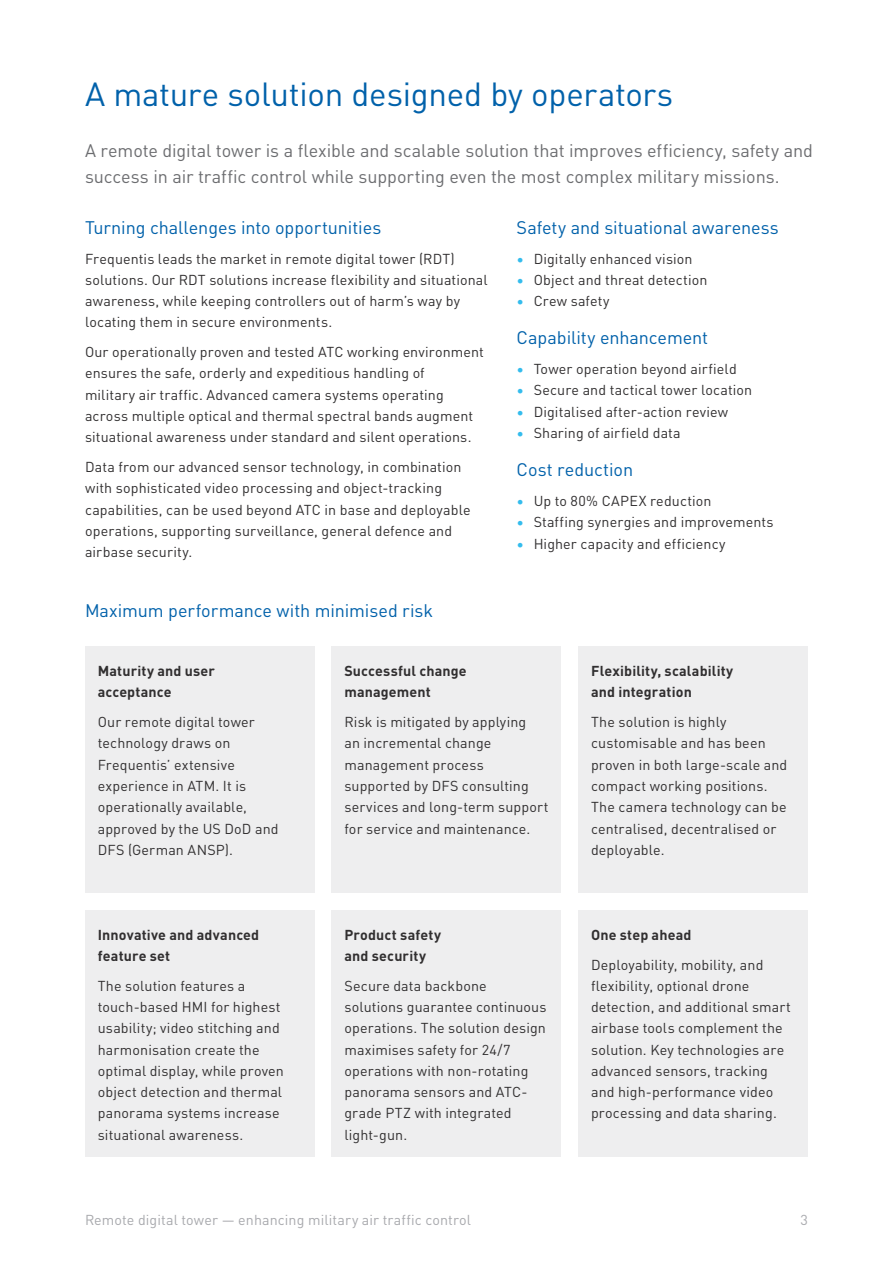
<style>
.page{position:relative;width:893px;height:1263px;background:#fff}
.page>*{position:absolute;margin:0;border:0;box-sizing:border-box;transform-origin:0 0}
.t1{font:33px "DINOT";letter-spacing:-.005em;color:#0161aa}
.t2{font:18px/25.5px "DINOT";letter-spacing:-.005em;color:#6c6d70}
.t3{font:18px "DINOT";letter-spacing:-.005em;color:#0161aa}
.t4{font:14.25px/21.3px "DINOT";letter-spacing:.01em;color:#312f30}
.t5{font:700 14.25px/21.3px "DINOT";letter-spacing:.01em;color:#312f30}
.t6{font:14.25px "DINOT";letter-spacing:.005em;color:#a8a9ad}
.s1{color:#34bced}
</style>
<div class="page">
<div style="left:85px;top:646px;width:230px;height:247px;background:#eeeeef"></div>
<div style="left:332px;top:646px;width:229px;height:247px;background:#eeeeef"></div>
<div style="left:578px;top:646px;width:230px;height:247px;background:#eeeeef"></div>
<div style="left:85px;top:910px;width:230px;height:247px;background:#eeeeef"></div>
<div style="left:332px;top:910px;width:229px;height:247px;background:#eeeeef"></div>
<div style="left:578px;top:910px;width:230px;height:247px;background:#eeeeef"></div>
<h1 class="t1" style="left:85px;top:69px;width:590px">A mature solution designed by operators</h1>
<p class="t2" style="left:85px;top:137px;width:729px">A remote digital tower is a flexible and scalable solution that improves efficiency, safety and success in air traffic control while supporting even the most complex military missions.</p>
<p class="t3" style="left:85px;top:214px;width:298px">Turning challenges into opportunities</p>
<p class="t4" style="left:85px;top:247px;width:404px">Frequentis leads the market in remote digital tower (RDT) solutions. Our RDT solutions increase flexibility and situational awareness, while keeping controllers out of harm’s way by locating them in secure environments.</p>
<p class="t4" style="left:85px;top:340px;width:400px">Our operationally proven and tested ATC working environment ensures the safe, orderly and expeditious handling of<br>military air traffic. Advanced camera systems operating across multiple optical and thermal spectral bands augment situational awareness under standard and silent operations.</p>
<p class="t4" style="left:85px;top:455px;width:387px">Data from our advanced sensor technology, in combination with sophisticated video processing and object-tracking capabilities, can be used beyond ATC in base and deployable operations, supporting surveillance, general defence and airbase security.</p>
<p class="t3" style="left:85px;top:596px;width:350px">Maximum performance with minimised risk</p>
<p class="t3" style="left:517px;top:214px;width:264px">Safety and situational awareness</p>
<p class="t4" style="left:517px;top:247px;width:177px"><span class="s1">•</span> Digitally enhanced vision</p>
<p class="t4" style="left:517px;top:268px;width:192px"><span class="s1">•</span> Object and threat detection</p>
<p class="t4" style="left:517px;top:289px;width:94px"><span class="s1">•</span> Crew safety</p>
<p class="t3" style="left:517px;top:324px;width:193px">Capability enhancement</p>
<p class="t4" style="left:517px;top:357px;width:222px"><span class="s1">•</span> Tower operation beyond airfield</p>
<p class="t4" style="left:517px;top:379px;width:237px"><span class="s1">•</span> Secure and tactical tower location</p>
<p class="t4" style="left:517px;top:400px;width:213px"><span class="s1">•</span> Digitalised after-action review</p>
<p class="t4" style="left:517px;top:421px;width:166px"><span class="s1">•</span> Sharing of airfield data</p>
<p class="t3" style="left:517px;top:456px;width:118px">Cost reduction</p>
<p class="t4" style="left:517px;top:489px;width:196px"><span class="s1">•</span> Up to 80% CAPEX reduction</p>
<p class="t4" style="left:517px;top:511px;width:258px"><span class="s1">•</span> Staffing synergies and improvements</p>
<p class="t4" style="left:517px;top:532px;width:210px"><span class="s1">•</span> Higher capacity and efficiency</p>
<p class="t5" style="left:98px;top:659px;width:119px">Maturity and user acceptance</p>
<p class="t4" style="left:98px;top:710px;width:182px">Our remote digital tower technology draws on<br>Frequentis’ extensive experience in ATM. It is operationally available, approved by the US DoD and<br>DFS (German ANSP).</p>
<p class="t5" style="left:98px;top:923px;width:163px">Innovative and advanced feature set</p>
<p class="t4" style="left:98px;top:974px;width:188px">The solution features a touch-based HMI for highest usability; video stitching and harmonisation create the optimal display, while proven object detection and thermal panorama systems increase situational awareness.</p>
<p class="t5" style="left:344px;top:659px;width:124px">Successful change management</p>
<p class="t4" style="left:344px;top:710px;width:206px">Risk is mitigated by applying<br>an incremental change management process supported by DFS consulting services and long-term support for service and maintenance.</p>
<p class="t5" style="left:344px;top:923px;width:98px">Product safety and security</p>
<p class="t4" style="left:344px;top:974px;width:204px">Secure data backbone solutions guarantee continuous operations. The solution design maximises safety for 24/7 operations with non-rotating panorama sensors and ATC&shy;grade PTZ with integrated light-gun.</p>
<p class="t5" style="left:591px;top:659px;width:144px">Flexibility, scalability and integration</p>
<p class="t4" style="left:591px;top:710px;width:198px">The solution is highly customisable and has been proven in both large-scale and compact working positions.<br>The camera technology can be centralised, decentralised or deployable.</p>
<p class="t5" style="left:591px;top:923px;width:102px">One step ahead</p>
<p class="t4" style="left:591px;top:953px;width:201px">Deployability, mobility, and flexibility, optional drone detection, and additional smart airbase tools complement the solution. Key technologies are advanced sensors, tracking and high-performance video processing and data sharing.</p>
<p class="t6" style="left:85px;top:1209px;width:388px">Remote digital tower — enhancing military air traffic control</p>
<p class="t6" style="left:800px;top:1209px;width:9px">3</p>
</div>
